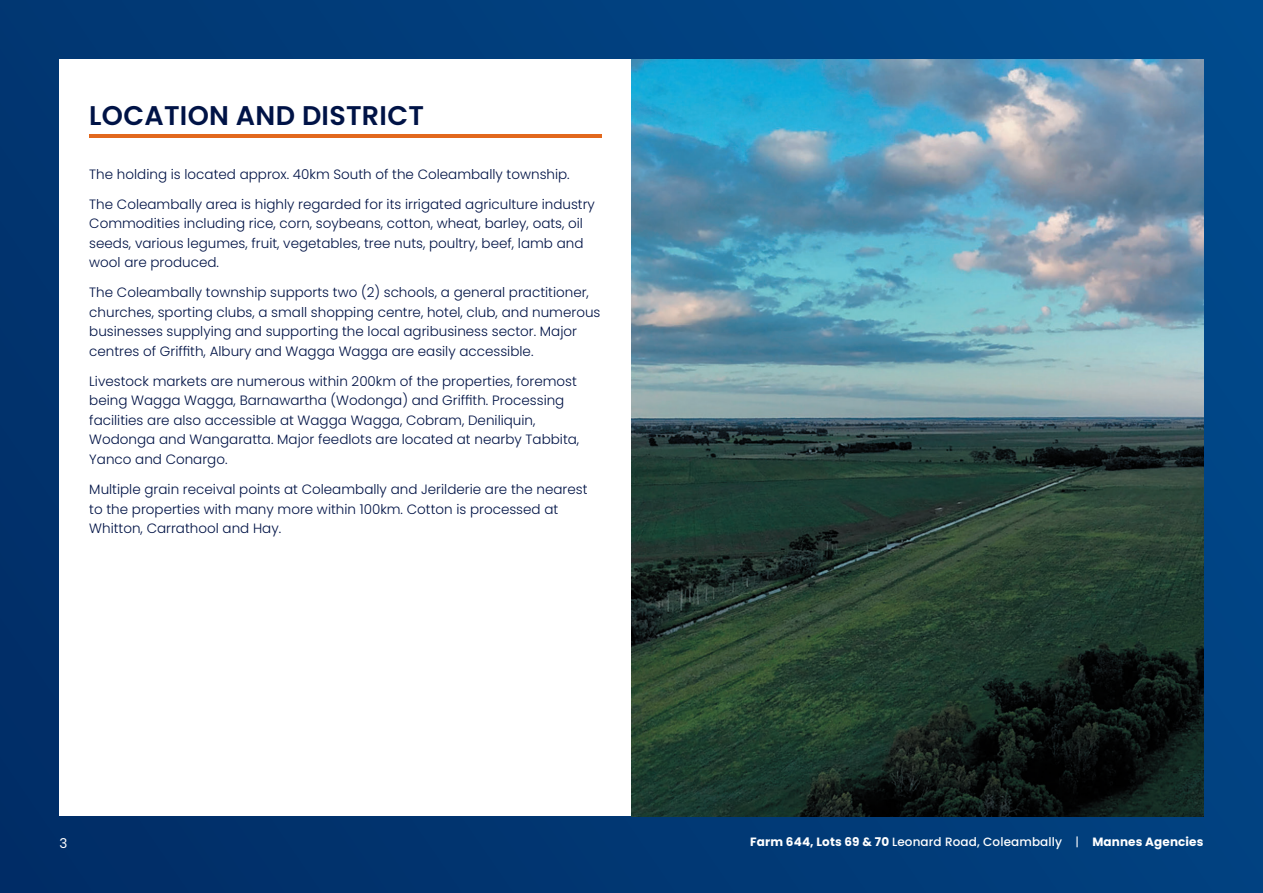
<style>
.page{position:relative;width:1263px;height:893px;background:#fff}
.page>*{position:absolute;margin:0;border:0;box-sizing:border-box;transform-origin:0 0}
.t1{font:600 27px "Poppins";letter-spacing:.01em;color:#001346}
.t2{font:300 13.5px/19.5px "Poppins";color:#001346}
.t3{font:13.5px "Poppins";color:#fff}
.t4{font:700 12px "Poppins";letter-spacing:.01em;color:#fff}
.s1{font-weight:500}
.s2{font-weight:400}
</style>
<div class="page">
<div style="left:0;top:0;width:1263px;height:893px;background:linear-gradient(to right,#01316b,#014585)"></div>
<div style="left:60px;top:60px;width:1143px;height:756px;background:#fff"></div>
<hr style="left:89px;top:135px;width:513px;height:3px;background:#e2681d">
<img style="left:631px;top:60px;width:572px;height:756px">
<h1 class="t1" style="left:89px;top:100px;width:336px">LOCATION AND DISTRICT</h1>
<p class="t2" style="left:89px;top:164px;width:482px">The holding is located approx. 40km South of the Coleambally township.</p>
<p class="t2" style="left:89px;top:194px;width:507px">The Coleambally area is highly regarded for its irrigated agriculture industry Commodities including rice, corn, soybeans, cotton, wheat, barley, oats, oil seeds, various legumes, fruit, vegetables, tree nuts, poultry, beef, lamb and wool are produced.</p>
<p class="t2" style="left:89px;top:283px;width:513px">The Coleambally township supports two (2) schools, a general practitioner, churches, sporting clubs, a small shopping centre, hotel, club, and numerous businesses supplying and supporting the local agribusiness sector. Major centres of Griffith, Albury and Wagga Wagga are easily accessible.</p>
<p class="t2" style="left:89px;top:372px;width:491px">Livestock markets are numerous within 200km of the properties, foremost being Wagga Wagga, Barnawartha (Wodonga) and Griffith. Processing facilities are also accessible at Wagga Wagga, Cobram, Deniliquin, Wodonga and Wangaratta. Major feedlots are located at nearby Tabbita, Yanco and Conargo.</p>
<p class="t2" style="left:89px;top:480px;width:500px">Multiple grain receival points at Coleambally and Jerilderie are the nearest to the properties with many more within 100km. Cotton is processed at<br>Whitton, Carrathool and Hay.</p>
<p class="t3" style="left:60px;top:835px;width:9px">3</p>
<p class="t4" style="left:750px;top:835px;width:455px">Farm 644, Lots 69 &amp; 70 <span class="s1">Leonard Road, Coleambally</span> <span class="s2">|</span> Mannes Agencies</p>
</div>
